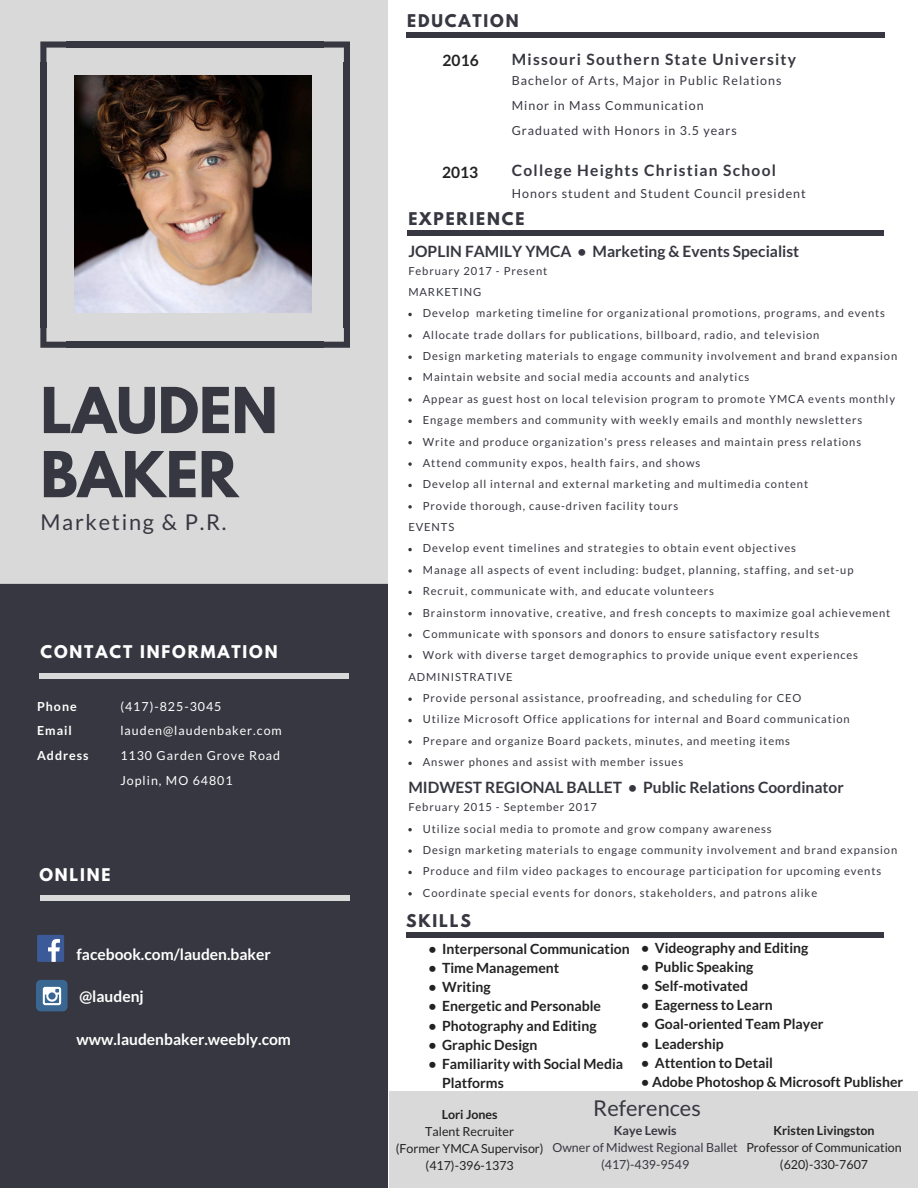
<style>
.page{position:relative;width:918px;height:1188px;background:#fff}
.page>*{position:absolute;margin:0;border:0;box-sizing:border-box;transform-origin:0 0}
.t1{font:700 55.95px/64.2px "League Spartan";color:#373741}
.t2{font:21.75px "Lato";letter-spacing:.08em;color:#373741}
.t3{font:21.75px "Lato";color:#373741}
.t4{font:700 15.6px "Lato";color:#373741}
.t5{font:700 15.6px "Lato";letter-spacing:.08em;color:#373741}
.t6{font:700 15.6px "Lato";color:#fff}
.t7{font:700 15.6px "League Spartan";letter-spacing:.12em;color:#373741}
.t8{font:700 15.6px "League Spartan";letter-spacing:.12em;color:#fff}
.t9{font:700 15.6px "Lato";color:#222}
.t10{font:700 13.95px/19.2px "Lato";color:#222}
.t11{font:12.45px/24.8px "Lato";letter-spacing:.08em;color:#373741}
.t12{font:12.45px/16.8px "Lato";color:#222;text-align:center}
.t13{font:12.45px/24.8px "Lato";letter-spacing:.08em;color:#fff}
.t14{font:12.45px/16.8px "Lato";color:#373741;text-align:center}
.t15{font:700 12.45px "Lato";color:#222}
.t16{font:700 12.45px/24.8px "Lato";letter-spacing:.08em;color:#fff}
.t17{font:700 12.45px "Lato";color:#373741}
.t18{font:11.1px/21.3px "Lato";letter-spacing:.08em;color:#373741}
</style>
<div class="page">
<div style="left:0;top:584px;width:388px;height:604px;background:#373741"></div>
<div style="left:0;top:0;width:388px;height:584px;background:#d9d9d9"></div>
<svg style="left:40px;top:41px;width:26px;height:22px"></svg>
<div style="left:40px;top:62px;width:6px;height:266px;background:#373741"></div>
<svg style="left:40px;top:327px;width:27px;height:21px"></svg>
<div style="left:66px;top:342px;width:257px;height:6px;background:#373741"></div>
<svg style="left:322px;top:327px;width:28px;height:21px"></svg>
<div style="left:344px;top:62px;width:6px;height:266px;background:#373741"></div>
<div style="left:66px;top:41px;width:257px;height:7px;background:#373741"></div>
<svg style="left:323px;top:41px;width:27px;height:22px"></svg>
<div style="left:39px;top:673px;width:309px;height:5px;background:#d9d9d9"></div>
<div style="left:40px;top:896px;width:309px;height:5px;background:#d9d9d9"></div>
<div style="left:406px;top:33px;width:478px;height:5px;background:#373741"></div>
<svg style="left:408px;top:828px;width:4px;height:3px"></svg>
<svg style="left:408px;top:849px;width:4px;height:4px"></svg>
<svg style="left:408px;top:871px;width:4px;height:3px"></svg>
<svg style="left:408px;top:892px;width:4px;height:4px"></svg>
<div style="left:407px;top:231px;width:477px;height:5px;background:#373741"></div>
<div style="left:406px;top:933px;width:478px;height:5px;background:#373741"></div>
<div style="left:37px;top:935px;width:27px;height:27px;background:#3d5a98"></div>
<svg style="left:48px;top:939px;width:12px;height:23px"></svg>
<div style="left:36px;top:980px;width:32px;height:31px;background:#396791;border-radius:5px"></div>
<svg style="left:43px;top:987px;width:18px;height:18px"></svg>
<div style="left:389px;top:1091px;width:529px;height:97px;background:#d9d9d9"></div>
<svg style="left:408px;top:313px;width:4px;height:3px"></svg>
<svg style="left:408px;top:334px;width:4px;height:4px"></svg>
<svg style="left:408px;top:356px;width:4px;height:3px"></svg>
<svg style="left:408px;top:377px;width:4px;height:3px"></svg>
<svg style="left:408px;top:398px;width:4px;height:4px"></svg>
<svg style="left:408px;top:420px;width:4px;height:3px"></svg>
<svg style="left:408px;top:441px;width:4px;height:3px"></svg>
<svg style="left:408px;top:462px;width:4px;height:4px"></svg>
<svg style="left:408px;top:484px;width:4px;height:3px"></svg>
<svg style="left:408px;top:505px;width:4px;height:4px"></svg>
<svg style="left:408px;top:548px;width:4px;height:3px"></svg>
<svg style="left:408px;top:569px;width:4px;height:4px"></svg>
<svg style="left:408px;top:591px;width:4px;height:3px"></svg>
<svg style="left:408px;top:612px;width:4px;height:3px"></svg>
<svg style="left:408px;top:633px;width:4px;height:4px"></svg>
<svg style="left:408px;top:655px;width:4px;height:3px"></svg>
<svg style="left:408px;top:698px;width:4px;height:3px"></svg>
<svg style="left:408px;top:719px;width:4px;height:3px"></svg>
<svg style="left:408px;top:740px;width:4px;height:4px"></svg>
<svg style="left:408px;top:762px;width:4px;height:3px"></svg>
<img style="left:74px;top:75px;width:238px;height:238px">
<h1 class="t1" style="left:40px;top:386px;width:239px">LAUDEN<br>BAKER</h1>
<h2 class="t2" style="left:40px;top:508px;width:188px">Marketing &amp; P.R.</h2>
<h3 class="t8" style="left:40px;top:644px;width:239px">CONTACT INFORMATION</h3>
<p class="t16" style="left:37px;top:693px;width:53px">Phone<br>Email<br>Address</p>
<p class="t13" style="left:120px;top:693px;width:163px">(417)-825-3045 lauden@laudenbaker.com<br>1130 Garden Grove Road<br>Joplin, MO 64801</p>
<h3 class="t8" style="left:39px;top:867px;width:73px">ONLINE</h3>
<h3 class="t6" style="left:76px;top:944px;width:196px">facebook.com/lauden.baker</h3>
<h3 class="t6" style="left:80px;top:987px;width:66px">@laudenj</h3>
<h3 class="t6" style="left:76px;top:1030px;width:216px">www.laudenbaker.weebly.com</h3>
<h3 class="t7" style="left:407px;top:13px;width:113px">EDUCATION</h3>
<h3 class="t5" style="left:512px;top:50px;width:286px">Missouri Southern State University</h3>
<p class="t11" style="left:512px;top:68px;width:271px">Bachelor of Arts, Major in Public Relations<br>Minor in Mass Communication<br>Graduated with Honors in 3.5 years</p>
<h3 class="t5" style="left:512px;top:161px;width:266px">College Heights Christian School</h3>
<p class="t11" style="left:512px;top:180px;width:295px">Honors student and Student Council president</p>
<h3 class="t7" style="left:408px;top:211px;width:118px">EXPERIENCE</h3>
<h3 class="t9" style="left:443px;top:51px;width:38px">2016</h3>
<h3 class="t9" style="left:442px;top:162px;width:38px">2013</h3>
<h3 class="t4" style="left:408px;top:241px;width:392px">JOPLIN FAMILY YMCA • Marketing &amp; Events Specialist</h3>
<p class="t18" style="left:408px;top:260px;width:140px">February 2017 - Present<br>MARKETING</p>
<p class="t18" style="left:423px;top:302px;width:464px">Develop marketing timeline for organizational promotions, programs, and events</p>
<p class="t18" style="left:423px;top:324px;width:398px">Allocate trade dollars for publications, billboard, radio, and television</p>
<p class="t18" style="left:423px;top:345px;width:476px">Design marketing materials to engage community involvement and brand expansion</p>
<p class="t18" style="left:423px;top:366px;width:328px">Maintain website and social media accounts and analytics</p>
<p class="t18" style="left:423px;top:388px;width:474px">Appear as guest host on local television program to promote YMCA events monthly</p>
<p class="t18" style="left:423px;top:409px;width:441px">Engage members and community with weekly emails and monthly newsletters</p>
<p class="t18" style="left:423px;top:431px;width:440px">Write and produce organization's press releases and maintain press relations</p>
<p class="t18" style="left:423px;top:452px;width:279px">Attend community expos, health fairs, and shows</p>
<p class="t18" style="left:423px;top:473px;width:387px">Develop all internal and external marketing and multimedia content</p>
<p class="t18" style="left:423px;top:495px;width:257px">Provide thorough, cause-driven facility tours</p>
<p class="t18" style="left:408px;top:516px;width:47px">EVENTS</p>
<p class="t18" style="left:423px;top:537px;width:375px">Develop event timelines and strategies to obtain event objectives</p>
<p class="t18" style="left:423px;top:559px;width:432px">Manage all aspects of event including: budget, planning, staffing, and set-up</p>
<p class="t18" style="left:423px;top:580px;width:293px">Recruit, communicate with, and educate volunteers</p>
<p class="t18" style="left:423px;top:602px;width:469px">Brainstorm innovative, creative, and fresh concepts to maximize goal achievement</p>
<p class="t18" style="left:423px;top:623px;width:398px">Communicate with sponsors and donors to ensure satisfactory results</p>
<p class="t18" style="left:423px;top:644px;width:437px">Work with diverse target demographics to provide unique event experiences</p>
<p class="t18" style="left:408px;top:666px;width:106px">ADMINISTRATIVE</p>
<p class="t18" style="left:423px;top:687px;width:380px">Provide personal assistance, proofreading, and scheduling for CEO</p>
<p class="t18" style="left:423px;top:708px;width:428px">Utilize Microsoft Office applications for internal and Board communication</p>
<p class="t18" style="left:423px;top:730px;width:369px">Prepare and organize Board packets, minutes, and meeting items</p>
<p class="t18" style="left:423px;top:751px;width:262px">Answer phones and assist with member issues</p>
<h3 class="t4" style="left:408px;top:778px;width:437px">MIDWEST REGIONAL BALLET • Public Relations Coordinator</h3>
<p class="t18" style="left:423px;top:796px;width:476px;text-indent:-14px">February 2015 - September 2017<br>Utilize social media to promote and grow company awareness<br>Design marketing materials to engage community involvement and brand expansion Produce and film video packages to encourage participation for upcoming events Coordinate special events for donors, stakeholders, and patrons alike</p>
<h3 class="t7" style="left:406px;top:913px;width:66px">SKILLS</h3>
<p class="t10" style="left:641px;top:938px;width:169px">• Videography and Editing</p>
<p class="t10" style="left:641px;top:957px;width:114px">• Public Speaking</p>
<p class="t10" style="left:641px;top:976px;width:108px">• Self-motivated</p>
<p class="t10" style="left:641px;top:995px;width:133px">• Eagerness to Learn</p>
<p class="t10" style="left:641px;top:1014px;width:184px">• Goal-oriented Team Player</p>
<p class="t10" style="left:641px;top:1034px;width:84px">• Leadership</p>
<p class="t10" style="left:641px;top:1053px;width:133px">• Attention to Detail</p>
<p class="t10" style="left:641px;top:1072px;width:263px">• Adobe Photoshop &amp; Microsoft Publisher</p>
<h2 class="t3" style="left:593px;top:1095px;width:109px">References</h2>
<p class="t15" style="left:774px;top:1123px;width:103px">Kristen Livingston</p>
<p class="t12" style="left:746px;top:1139px;width:157px">Professor of Communication (620)-330-7607</p>
<p class="t10" style="left:429px;top:939px;width:203px">• Interpersonal Communication</p>
<p class="t10" style="left:429px;top:958px;width:132px">• Time Management</p>
<p class="t10" style="left:429px;top:977px;width:64px">• Writing</p>
<p class="t10" style="left:429px;top:996px;width:174px">• Energetic and Personable</p>
<p class="t10" style="left:429px;top:1016px;width:169px">• Photography and Editing</p>
<p class="t10" style="left:429px;top:1035px;width:110px">• Graphic Design</p>
<p class="t10" style="left:442px;top:1054px;width:183px;text-indent:-14px">• Familiarity with Social Media<br>Platforms</p>
<p class="t15" style="left:442px;top:1107px;width:57px">Lori Jones</p>
<p class="t12" style="left:396px;top:1123px;width:149px">Talent Recruiter<br>(Former YMCA Supervisor) (417)-396-1373</p>
<p class="t17" style="left:614px;top:1123px;width:64px">Kaye Lewis</p>
<p class="t14" style="left:553px;top:1139px;width:187px">Owner of Midwest Regional Ballet (417)-439-9549</p>
</div>
